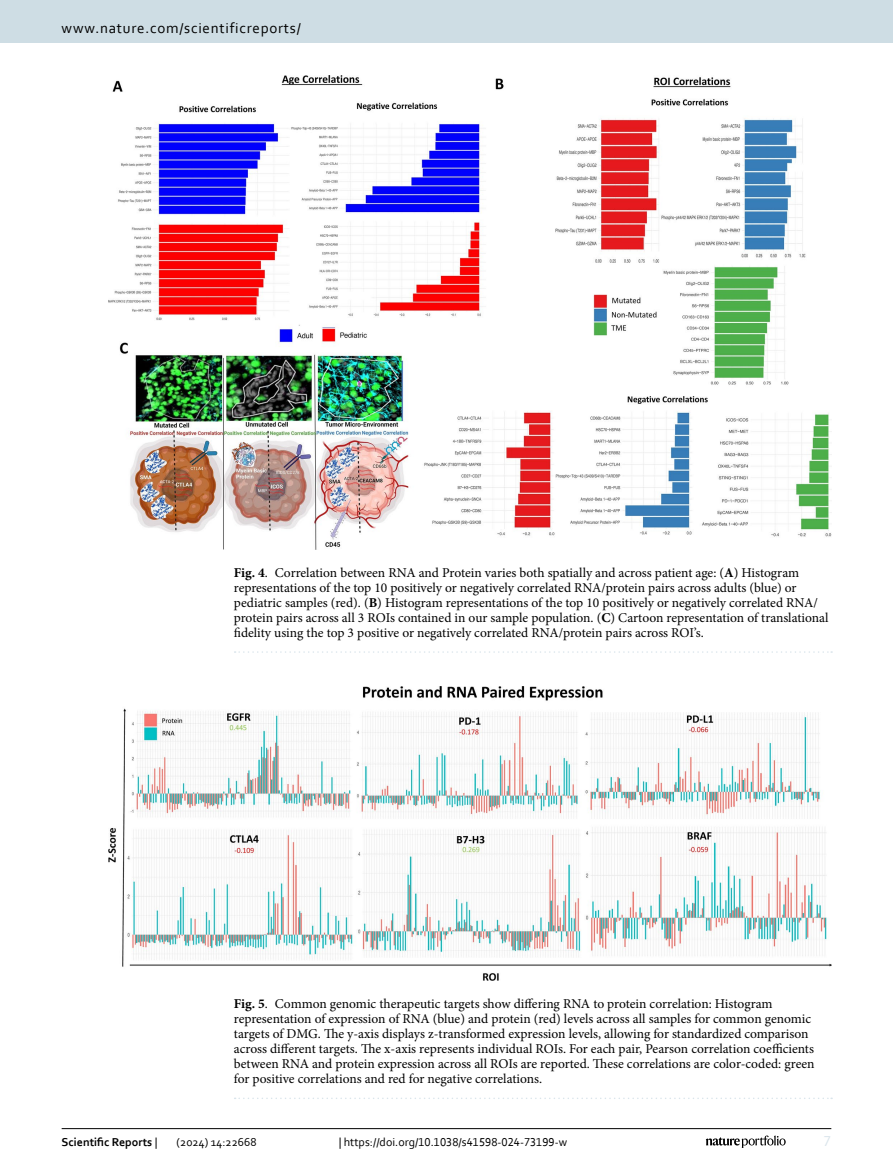
<style>
.page{position:relative;width:893px;height:1174px;background:#fff}
.page>*{position:absolute;margin:0;border:0;box-sizing:border-box;transform-origin:0 0}
.t1{font:15px "Corbel";letter-spacing:.05em;color:#000}
.t2{font:15px "Corbel";color:#d9e4eb}
.Figure_Caption{font:13.5px/15px "Minion Pro";letter-spacing:-.005em;color:#000}
.t3{font:12px "Corbel";color:#000}
.t4{font:700 12px "Corbel";color:#000}
.s1{font-weight:700}
.s2{font-weight:400}
</style>
<div class="page">
<img style="left:109px;top:686px;width:722px;height:294px">
<svg style="left:235px;top:1097px;width:597px;height:2px"></svg>
<img style="left:109px;top:76px;width:722px;height:473px">
<svg style="left:235px;top:651px;width:597px;height:2px"></svg>
<hr style="left:62px;top:1128px;width:769px;height:1px;background:#000">
<svg style="left:706px;top:1135px;width:80px;height:12px"></svg>
<div style="left:0;top:0;width:893px;height:43px;background:#cedde4"></div>
<p class="t1" style="left:62px;top:18px;width:241px">www.nature.com/scientificreports/</p>
<p class="Figure_Caption" style="left:234px;top:565px;width:596px"><span class="s1">Fig. 4</span>. Correlation between RNA and Protein varies both spatially and across patient age: (<span class="s1">A</span>) Histogram representations of the top 10 positively or negatively correlated RNA/protein pairs across adults (blue) or pediatric samples (red). (<span class="s1">B</span>) Histogram representations of the top 10 positively or negatively correlated RNA/ protein pairs across all 3 ROIs contained in our sample population. (<span class="s1">C</span>) Cartoon representation of translational fidelity using the top 3 positive or negatively correlated RNA/protein pairs across ROI’s.</p>
<p class="Figure_Caption" style="left:234px;top:996px;width:582px"><span class="s1">Fig. 5</span>. Common genomic therapeutic targets show differing RNA to protein correlation: Histogram representation of expression of RNA (blue) and protein (red) levels across all samples for common genomic targets of DMG. The y-axis displays z-transformed expression levels, allowing for standardized comparison across different targets. The x-axis represents individual ROIs. For each pair, Pearson correlation coefficients between RNA and protein expression across all ROIs are reported. These correlations are color-coded: green for positive correlations and red for negative correlations.</p>
<p class="t4" style="left:62px;top:1134px;width:97px">Scientific Reports <span class="s2">|</span></p>
<p class="t3" style="left:177px;top:1134px;width:82px">(2024) 14:22668</p>
<p class="t3" style="left:339px;top:1134px;width:230px">| https://doi.org/10.1038/s41598-024-73199-w</p>
<p class="t2" style="left:824px;top:1132px;width:9px">7</p>
</div>
